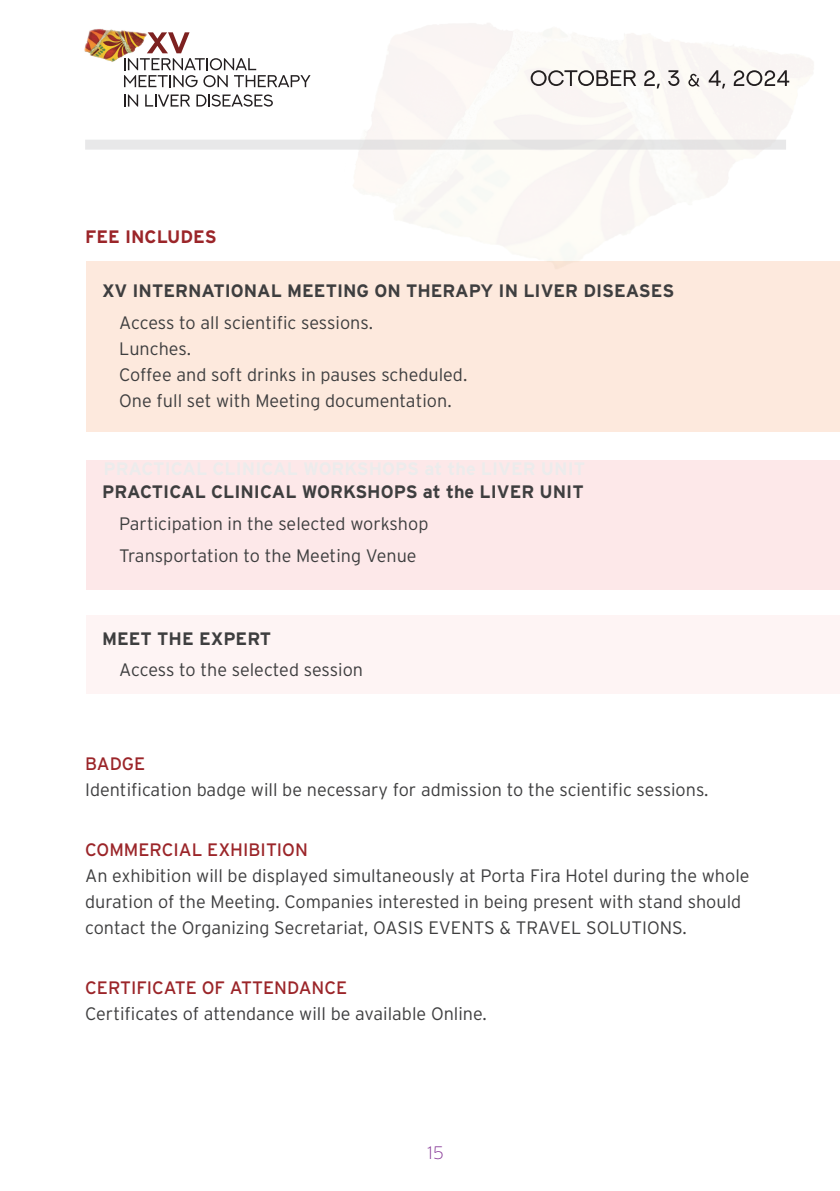
<style>
.page{position:relative;width:840px;height:1191px;background:#fff}
.page>*{position:absolute;margin:0;border:0;box-sizing:border-box;transform-origin:0 0}
.t1{font:300 18px/26px "Interstate";color:#3e3e3f}
.t2{font:700 18px "Interstate";color:#3e3e3f}
.t3{font:18px "Interstate";color:#9b2529}
.t4{font:700 18px "Interstate";color:#9b2529}
.t5{font:200 18px "Interstate";color:#833293}
</style>
<div class="page">
<img style="left:84px;top:29px;width:51px;height:33px">
<svg style="left:124px;top:32px;width:120px;height:55px"></svg>
<svg style="left:124px;top:94px;width:14px;height:12px"></svg>
<svg style="left:145px;top:94px;width:45px;height:12px"></svg>
<svg style="left:196px;top:94px;width:48px;height:12px"></svg>
<img style="left:244px;top:23px;width:570px;height:238px">
<div style="left:85px;top:140px;width:700px;height:10px;background:#e7e7e5"></div>
<svg style="left:530px;top:70px;width:106px;height:16px"></svg>
<svg style="left:644px;top:70px;width:15px;height:18px"></svg>
<svg style="left:668px;top:70px;width:11px;height:16px"></svg>
<svg style="left:688px;top:74px;width:11px;height:12px"></svg>
<svg style="left:708px;top:70px;width:16px;height:18px"></svg>
<svg style="left:733px;top:70px;width:55px;height:16px"></svg>
<div style="left:86px;top:261px;width:753px;height:170px;background:#fde9dd"></div>
<div style="left:86px;top:461px;width:753px;height:129px;background:#fde8e9"></div>
<div style="left:86px;top:615px;width:753px;height:79px;background:#fef4f4"></div>
<p class="t4" style="left:85px;top:226px;width:133px">FEE INCLUDES</p>
<p class="t2" style="left:102px;top:281px;width:573px">XV INTERNATIONAL MEETING ON THERAPY IN LIVER DISEASES</p>
<p class="t1" style="left:119px;top:309px;width:255px">Access to all scientific sessions.</p>
<p class="t1" style="left:119px;top:335px;width:73px">Lunches.</p>
<p class="t1" style="left:119px;top:361px;width:349px">Coffee and soft drinks in pauses scheduled.</p>
<p class="t1" style="left:119px;top:387px;width:334px">One full set with Meeting documentation.</p>
<p class="t2" style="left:102px;top:482px;width:483px">PRACTICAL CLINICAL WORKSHOPS at the LIVER UNIT</p>
<p class="t1" style="left:119px;top:511px;width:310px">Participation in the selected workshop</p>
<p class="t1" style="left:119px;top:542px;width:299px">Transportation to the Meeting Venue</p>
<p class="t2" style="left:102px;top:628px;width:170px">MEET THE EXPERT</p>
<p class="t1" style="left:119px;top:657px;width:245px">Access to the selected session</p>
<p class="t3" style="left:85px;top:754px;width:62px">BADGE</p>
<p class="t1" style="left:85px;top:777px;width:624px">Identification badge will be necessary for admission to the scientific sessions.</p>
<p class="t3" style="left:85px;top:840px;width:224px">COMMERCIAL EXHIBITION</p>
<p class="t1" style="left:85px;top:863px;width:665px">An exhibition will be displayed simultaneously at Porta Fira Hotel during the whole duration of the Meeting. Companies interested in being present with stand should contact the Organizing Secretariat, OASIS EVENTS &amp; TRAVEL SOLUTIONS.</p>
<p class="t3" style="left:85px;top:978px;width:263px">CERTIFICATE OF ATTENDANCE</p>
<p class="t1" style="left:85px;top:1001px;width:403px">Certificates of attendance will be available Online.</p>
<p class="t5" style="left:427px;top:1142px;width:18px">15</p>
</div>
